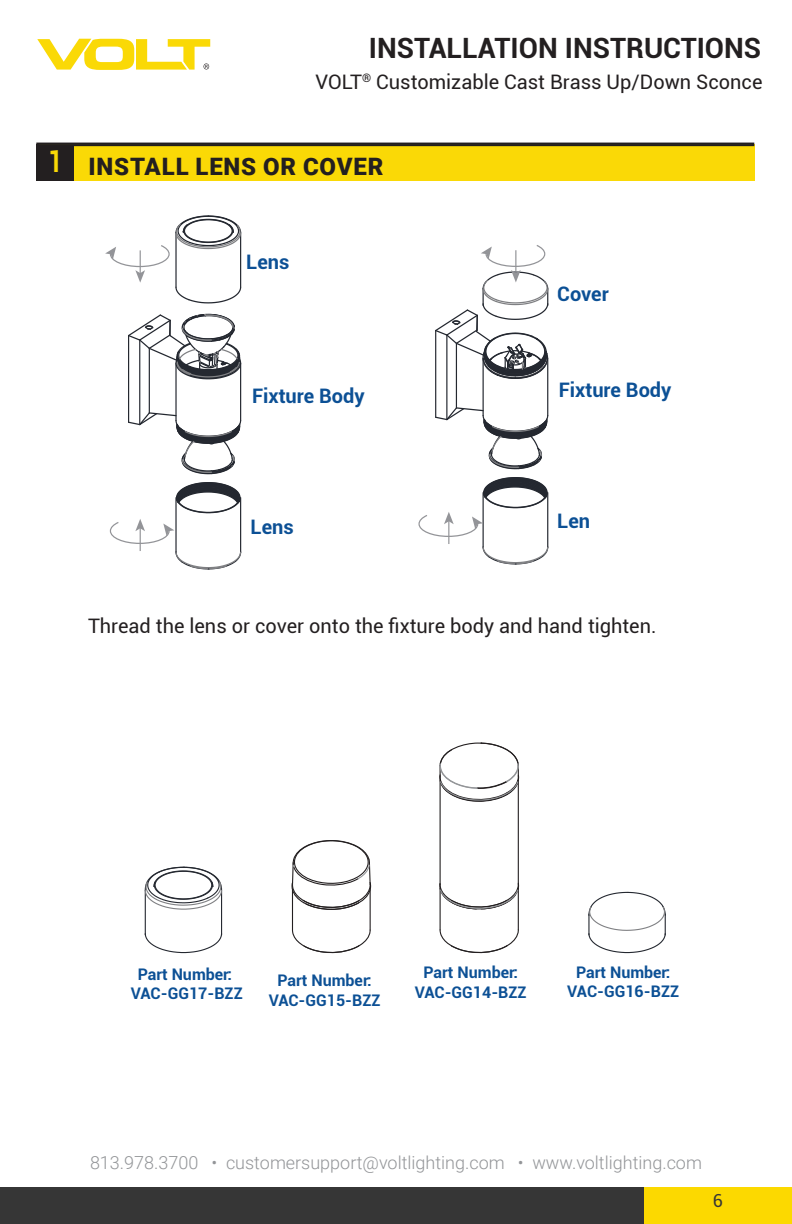
<style>
.page{position:relative;width:792px;height:1224px;background:#fff}
.page>*{position:absolute;margin:0;border:0;box-sizing:border-box;transform-origin:0 0}
.spec_numbers{font:700 30px "Roboto";color:#fad906;scale:.84 1}
.t1{font:700 28px "Roboto";color:#231f20}
.t2{font:900 24px "Roboto";letter-spacing:.035em;color:#231f20}
.t3{font:20px "Roboto";color:#231f20}
.t4{font:700 20px "Roboto";color:#0c5095}
.copyright{font:300 18px "Roboto";color:#939598}
.t5{font:18px "Roboto";color:#363636}
.t6{font:700 16px/19.2px "Roboto";color:#0c5095;text-align:center}
</style>
<div class="page">
<svg style="left:37px;top:39px;width:173px;height:30px"></svg>
<div style="left:0;top:1188px;width:644px;height:36px;background:#363636"></div>
<div style="left:644px;top:1188px;width:148px;height:36px;background:#fcd900"></div>
<div style="left:43px;top:144px;width:711px;height:37px;background:#fad906"></div>
<div style="left:36px;top:144px;width:38px;height:37px;background:#231f20"></div>
<div style="left:36px;top:143px;width:718px;height:3px;border:2px solid #231f20"></div>
<hr style="left:175px;top:498px;width:2px;height:54px;background:#242830">
<hr style="left:240px;top:498px;width:1px;height:54px;background:#242830">
<hr style="left:175px;top:363px;width:2px;height:58px;background:#242830">
<hr style="left:240px;top:363px;width:1px;height:58px;background:#242830">
<hr style="left:149px;top:348px;width:1px;height:65px;background:#242830">
<hr style="left:139px;top:340px;width:1px;height:85px;background:#242830">
<hr style="left:128px;top:336px;width:1px;height:86px;background:#242830">
<svg style="left:128px;top:411px;width:114px;height:102px"></svg>
<svg style="left:128px;top:313px;width:114px;height:67px"></svg>
<hr style="left:483px;top:358px;width:1px;height:58px;background:#242830">
<hr style="left:547px;top:358px;width:1px;height:58px;background:#242830">
<hr style="left:456px;top:343px;width:1px;height:65px;background:#242830">
<hr style="left:446px;top:335px;width:1px;height:85px;background:#242830">
<hr style="left:435px;top:331px;width:1px;height:86px;background:#242830">
<svg style="left:109px;top:519px;width:133px;height:51px"></svg>
<svg style="left:418px;top:406px;width:131px;height:159px"></svg>
<svg style="left:105px;top:215px;width:137px;height:89px"></svg>
<svg style="left:435px;top:245px;width:114px;height:135px"></svg>
<hr style="left:221px;top:890px;width:1px;height:45px;background:#242830">
<hr style="left:145px;top:890px;width:1px;height:45px;background:#242830">
<svg style="left:144px;top:932px;width:79px;height:22px"></svg>
<svg style="left:144px;top:866px;width:79px;height:44px"></svg>
<svg style="left:588px;top:891px;width:78px;height:63px"></svg>
<hr style="left:292px;top:890px;width:1px;height:40px;background:#231f20">
<hr style="left:370px;top:890px;width:1px;height:40px;background:#231f20">
<svg style="left:291px;top:929px;width:80px;height:25px"></svg>
<svg style="left:291px;top:840px;width:81px;height:73px"></svg>
<hr style="left:440px;top:780px;width:1px;height:104px;background:#231f20">
<hr style="left:518px;top:780px;width:1px;height:104px;background:#231f20">
<hr style="left:440px;top:888px;width:1px;height:42px;background:#231f20">
<hr style="left:518px;top:888px;width:1px;height:42px;background:#231f20">
<svg style="left:439px;top:929px;width:80px;height:25px"></svg>
<svg style="left:439px;top:882px;width:81px;height:30px"></svg>
<svg style="left:439px;top:742px;width:81px;height:61px"></svg>
<p class="t1" style="left:369px;top:28px;width:394px">INSTALLATION INSTRUCTIONS</p>
<p class="t3" style="left:316px;top:68px;width:448px">VOLT<sup>®</sup> Customizable Cast Brass Up/Down Sconce</p>
<p class="spec_numbers" style="left:48px;top:141px;width:19px">1</p>
<p class="t2" style="left:88px;top:150px;width:297px">INSTALL LENS OR COVER</p>
<p class="t4" style="left:246px;top:247px;width:45px">Lens</p>
<p class="t4" style="left:557px;top:279px;width:53px">Cover</p>
<p class="t4" style="left:252px;top:382px;width:114px">Fixture Body</p>
<p class="t4" style="left:559px;top:376px;width:114px">Fixture Body</p>
<p class="t4" style="left:251px;top:512px;width:45px">Lens</p>
<p class="t4" style="left:557px;top:507px;width:34px">Len</p>
<p class="t3" style="left:88px;top:612px;width:570px">Thread the lens or cover onto the fixture body and hand tighten.</p>
<p class="t6" style="left:138px;top:964px;width:96px">Part Number:</p>
<p class="t6" style="left:131px;top:983px;width:113px">VAC-GG17-BZZ</p>
<p class="t6" style="left:277px;top:970px;width:96px">Part Number:</p>
<p class="t6" style="left:269px;top:990px;width:113px">VAC-GG15-BZZ</p>
<p class="t6" style="left:415px;top:962px;width:113px">Part Number:<br>VAC-GG14-BZZ</p>
<p class="t6" style="left:576px;top:962px;width:96px">Part Number:</p>
<p class="t6" style="left:567px;top:981px;width:113px">VAC-GG16-BZZ</p>
<p class="copyright" style="left:90px;top:1150px;width:613px">813.978.3700 • customersupport@voltlighting.com • www.voltlighting.com</p>
<p class="t5" style="left:713px;top:1188px;width:12px">6</p>
</div>
